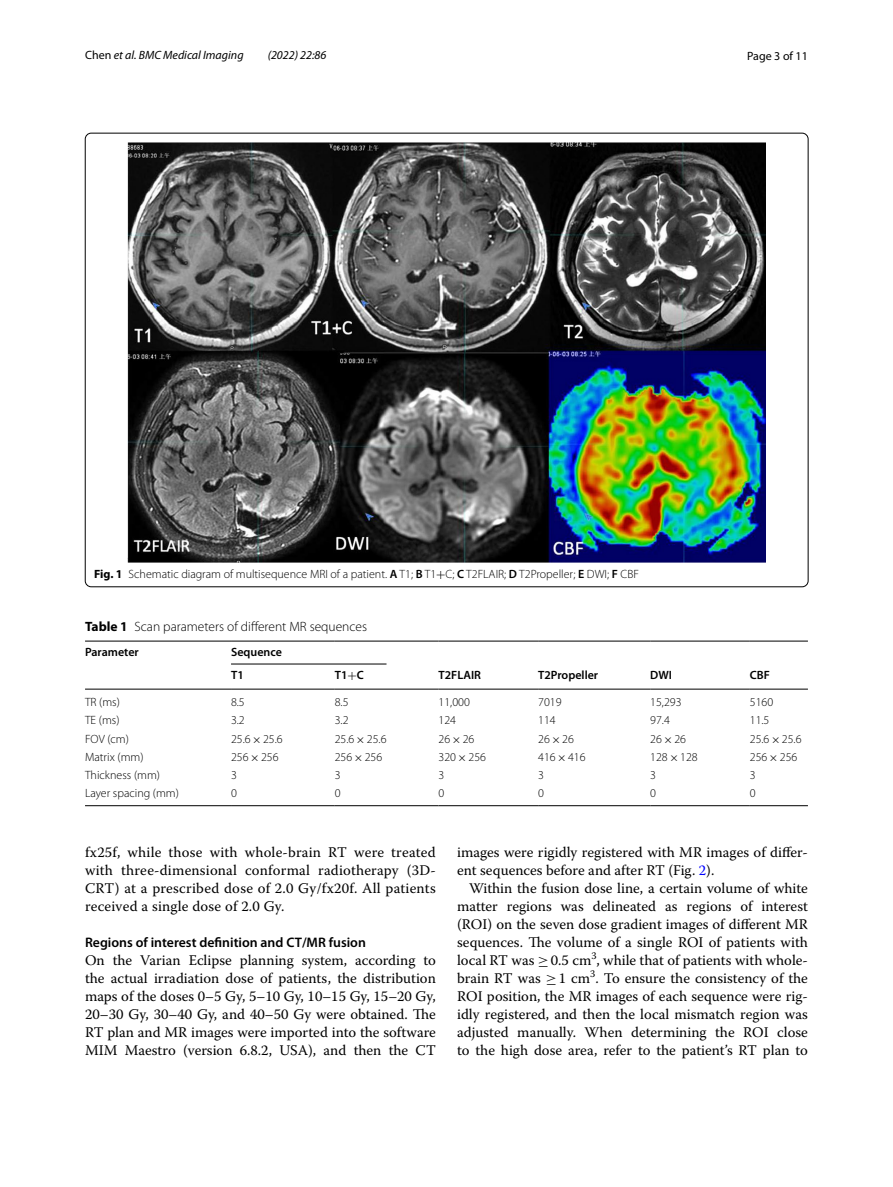
<style>
.page{position:relative;width:893px;height:1187px;background:#fff}
.page>*{position:absolute;margin:0;border:0;box-sizing:border-box;transform-origin:0 0}
.t1{font:14.7px/18px "Warnock Pro";color:#000;text-align:justify}
.t2{font:600 13.8px "Myriad Pro";color:#000}
.t3{font:300 13.5px "Myriad Pro";color:#000}
.t4{font:300 12px "Myriad Pro";color:#000}
.t5{font:600 12px/23.9px "Myriad Pro";color:#000}
.t6{font:italic 12px "Myriad Pro";color:#000}
.t7{font:12px "Myriad Pro";color:#000}
.s1{font-style:normal}
.s2{font-weight:700}
.s3{font-weight:600}
.s4{font-family:"MTSY";font-weight:400}
.s5{color:#00f}
.s6{font-family:"MTSY"}
</style>
<div class="page">
<img style="left:128px;top:142px;width:638px;height:420px">
<hr style="left:85px;top:640px;width:146px;height:1px;background:#000">
<hr style="left:85px;top:688px;width:146px;height:1px;background:#000">
<hr style="left:231px;top:640px;width:104px;height:1px;background:#000">
<hr style="left:335px;top:640px;width:104px;height:1px;background:#000">
<hr style="left:439px;top:640px;width:99px;height:1px;background:#000">
<hr style="left:538px;top:640px;width:112px;height:1px;background:#000">
<hr style="left:650px;top:640px;width:100px;height:1px;background:#000">
<hr style="left:750px;top:640px;width:58px;height:1px;background:#000">
<hr style="left:231px;top:688px;width:104px;height:1px;background:#000">
<hr style="left:335px;top:688px;width:104px;height:1px;background:#000">
<hr style="left:439px;top:688px;width:99px;height:1px;background:#000">
<hr style="left:538px;top:688px;width:112px;height:1px;background:#000">
<hr style="left:650px;top:688px;width:100px;height:1px;background:#000">
<hr style="left:750px;top:688px;width:58px;height:1px;background:#000">
<hr style="left:85px;top:805px;width:146px;height:1px;background:#000">
<hr style="left:231px;top:805px;width:104px;height:1px;background:#000">
<hr style="left:335px;top:805px;width:104px;height:1px;background:#000">
<hr style="left:439px;top:805px;width:99px;height:1px;background:#000">
<hr style="left:538px;top:805px;width:112px;height:1px;background:#000">
<hr style="left:650px;top:805px;width:100px;height:1px;background:#000">
<hr style="left:750px;top:805px;width:58px;height:1px;background:#000">
<hr style="left:231px;top:663px;width:155px;height:1px;background:#000">
<p class="t6" style="left:85px;top:48px;width:160px"><span class="s1">Chen</span> et al. BMC Medical Imaging</p>
<p class="t6" style="left:268px;top:48px;width:60px">(2022) 22:86</p>
<p class="t7" style="left:747px;top:48px;width:62px">Page 3 of 11</p>
<p class="t4" style="left:94px;top:567px;width:546px"><span class="s2">Fig. 1</span> Schematic diagram of multisequence MRI of a patient. <span class="s3">A</span> T1; <span class="s3">B</span> T1<span class="s4">+</span>C; <span class="s3">C</span> T2FLAIR; <span class="s3">D</span> T2Propeller; <span class="s3">E</span> DWI; <span class="s3">F</span> CBF</p>
<p class="t3" style="left:85px;top:619px;width:284px"><span class="s2">Table 1</span> Scan parameters of different MR sequences</p>
<p class="t5" style="left:85px;top:639px;width:55px">Parameter</p>
<p class="t5" style="left:231px;top:639px;width:52px">Sequence<br>T1</p>
<p class="t5" style="left:335px;top:663px;width:31px">T1<span class="s4">+</span>C</p>
<p class="t5" style="left:439px;top:663px;width:44px">T2FLAIR</p>
<p class="t5" style="left:538px;top:663px;width:62px">T2Propeller</p>
<p class="t5" style="left:650px;top:663px;width:23px">DWI</p>
<p class="t5" style="left:750px;top:663px;width:22px">CBF</p>
<p class="t4" style="left:85px;top:695px;width:36px">TR (ms)</p>
<p class="t4" style="left:231px;top:695px;width:15px">8.5</p>
<p class="t4" style="left:335px;top:695px;width:15px">8.5</p>
<p class="t4" style="left:439px;top:695px;width:33px">11,000</p>
<p class="t4" style="left:538px;top:695px;width:25px">7019</p>
<p class="t4" style="left:650px;top:695px;width:33px">15,293</p>
<p class="t4" style="left:750px;top:695px;width:25px">5160</p>
<p class="t4" style="left:85px;top:713px;width:36px">TE (ms)</p>
<p class="t4" style="left:231px;top:713px;width:15px">3.2</p>
<p class="t4" style="left:335px;top:713px;width:15px">3.2</p>
<p class="t4" style="left:439px;top:713px;width:19px">124</p>
<p class="t4" style="left:538px;top:713px;width:19px">114</p>
<p class="t4" style="left:650px;top:713px;width:21px">97.4</p>
<p class="t4" style="left:750px;top:713px;width:21px">11.5</p>
<p class="t4" style="left:85px;top:732px;width:45px">FOV (cm)</p>
<p class="t4" style="left:231px;top:732px;width:53px">25.6<span class="s4">×</span>25.6</p>
<p class="t4" style="left:335px;top:732px;width:53px">25.6<span class="s4">×</span>25.6</p>
<p class="t4" style="left:439px;top:732px;width:37px">26<span class="s4">×</span>26</p>
<p class="t4" style="left:538px;top:732px;width:37px">26<span class="s4">×</span>26</p>
<p class="t4" style="left:650px;top:732px;width:37px">26<span class="s4">×</span>26</p>
<p class="t4" style="left:750px;top:732px;width:53px">25.6<span class="s4">×</span>25.6</p>
<p class="t4" style="left:85px;top:750px;width:60px">Matrix (mm)</p>
<p class="t4" style="left:231px;top:750px;width:49px">256<span class="s4">×</span>256</p>
<p class="t4" style="left:335px;top:750px;width:49px">256<span class="s4">×</span>256</p>
<p class="t4" style="left:439px;top:750px;width:49px">320<span class="s4">×</span>256</p>
<p class="t4" style="left:538px;top:750px;width:49px">416<span class="s4">×</span>416</p>
<p class="t4" style="left:650px;top:750px;width:49px">128<span class="s4">×</span>128</p>
<p class="t4" style="left:750px;top:750px;width:49px">256<span class="s4">×</span>256</p>
<p class="t4" style="left:85px;top:768px;width:77px">Thickness (mm)</p>
<p class="t4" style="left:231px;top:768px;width:7px">3</p>
<p class="t4" style="left:335px;top:768px;width:7px">3</p>
<p class="t4" style="left:439px;top:768px;width:7px">3</p>
<p class="t4" style="left:538px;top:768px;width:7px">3</p>
<p class="t4" style="left:650px;top:768px;width:7px">3</p>
<p class="t4" style="left:750px;top:768px;width:7px">3</p>
<p class="t4" style="left:85px;top:786px;width:95px">Layer spacing (mm)</p>
<p class="t4" style="left:231px;top:786px;width:7px">0</p>
<p class="t4" style="left:335px;top:786px;width:7px">0</p>
<p class="t4" style="left:439px;top:786px;width:7px">0</p>
<p class="t4" style="left:538px;top:786px;width:7px">0</p>
<p class="t4" style="left:650px;top:786px;width:7px">0</p>
<p class="t4" style="left:750px;top:786px;width:7px">0</p>
<p class="t1" style="left:85px;top:842px;width:352px">fx25f, while those with whole-brain RT were treated with three-dimensional conformal radiotherapy (3D-CRT) at a prescribed dose of 2.0 Gy/fx20f. All patients received a single dose of 2.0 Gy.</p>
<p class="t2" style="left:85px;top:933px;width:282px">Regions of interest definition and CT/MR fusion</p>
<p class="t1" style="left:85px;top:950px;width:352px">On the Varian Eclipse planning system, according to the actual irradiation dose of patients, the distribution maps of the doses 0–5 Gy, 5–10 Gy, 10–15 Gy, 15–20 Gy, 20–30 Gy, 30–40 Gy, and 40–50 Gy were obtained. The RT plan and MR images were imported into the software MIM Maestro (version 6.8.2, USA), and then the CT</p>
<p class="t1" style="left:457px;top:842px;width:352px">images were rigidly registered with MR images of differ&shy;ent sequences before and after RT (Fig. <span class="s5">2</span>).</p>
<p class="t1" style="left:457px;top:878px;width:352px;text-indent:12px">Within the fusion dose line, a certain volume of white matter regions was delineated as regions of interest (ROI) on the seven dose gradient images of different MR sequences. The volume of a single ROI of patients with local RT was <span class="s6">≥</span>0.5 cm<sup>3</sup>, while that of patients with whole&shy;brain RT was <span class="s6">≥</span>1 cm<sup>3</sup>. To ensure the consistency of the ROI position, the MR images of each sequence were rig&shy;idly registered, and then the local mismatch region was adjusted manually. When determining the ROI close to the high dose area, refer to the patient’s RT plan to</p>
</div>
